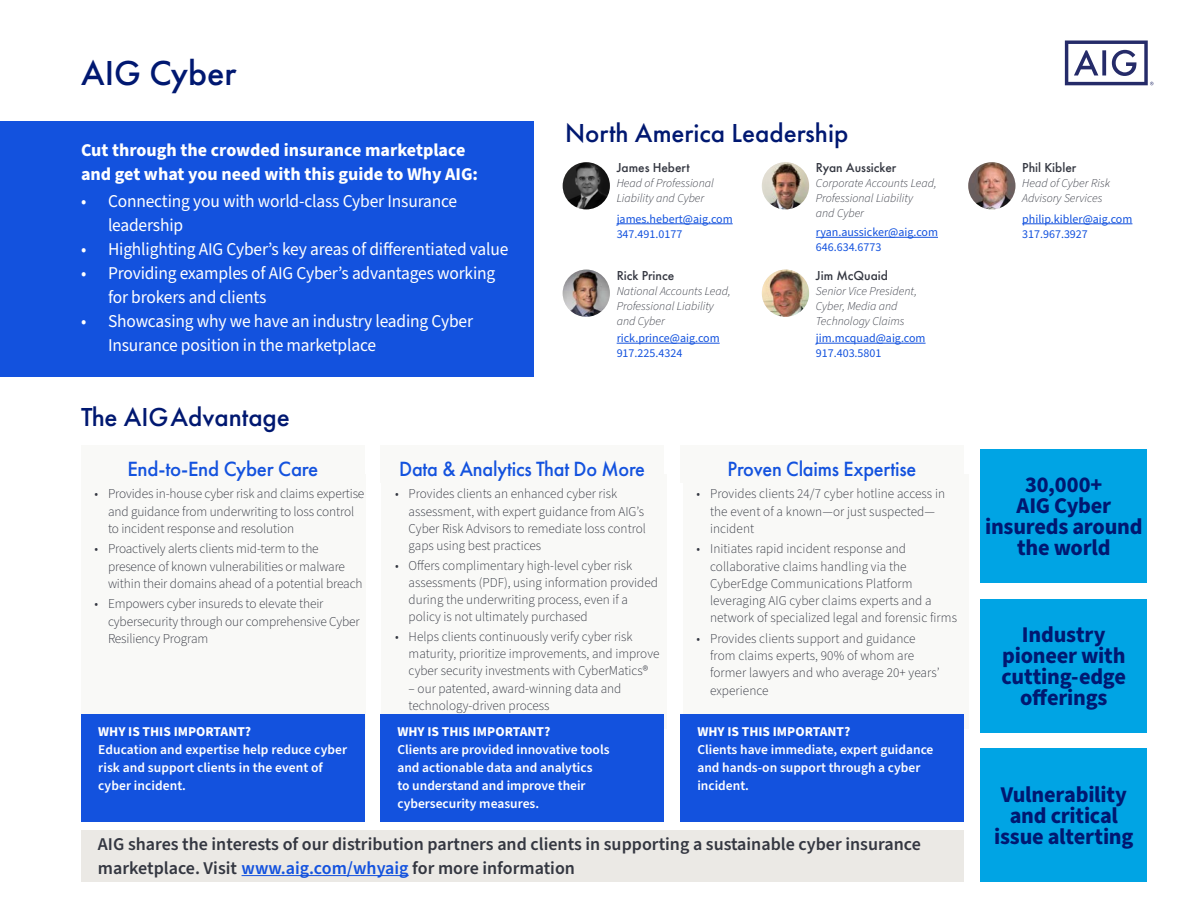
<style>
.page{position:relative;width:1188px;height:918px;background:#fff}
.page>*{position:absolute;margin:0;border:0;box-sizing:border-box;transform-origin:0 0}
.Main_Heading{font:500 36px "Futura PT";color:#001871}
.Sub_Head_1{font:500 27px "Futura PT";color:#001871}
.t1{font:700 22.5px/21px "Source Sans Pro";letter-spacing:-.01em;color:#001871;text-align:center}
.Sub-head_2{font:500 21.3px "Futura PT";letter-spacing:-.01em;color:#1352de;scale:.95 1}
.Sub-head_2-2{font:500 21.3px "Futura PT";letter-spacing:-.01em;color:#1352de}
.t2{font:18px/24px "Source Sans Pro";letter-spacing:-.01em;color:#fff}
.Learn_Link{font:600 18px/24px "Source Sans Pro";color:#343741}
.BigBluebox_leadin{font:700 18px/24px "Source Sans Pro";color:#fff}
.t3{font:300 13.5px/17.2px "Source Sans Pro";color:#343741}
.SmallBlueBox{font:600 13.5px/18px "Source Sans Pro";color:#fff}
.Leader_Name{font:500 13.5px "Futura PT";color:#343741}
.Leader_Title{font:italic 300 12px/15px "Source Sans Pro";color:#343741}
.Leader_Title-2{font:12px/15px "Source Sans Pro";color:#1352de}
.s1{font-weight:700}
.s2{color:#1352de}
</style>
<div class="page">
<hr style="left:816px;top:237px;width:122px;height:1px;background:#1352de">
<hr style="left:1022px;top:223px;width:110px;height:1px;background:#1352de">
<hr style="left:816px;top:343px;width:110px;height:1px;background:#1352de">
<img style="left:762px;top:162px;width:47px;height:47px;border-radius:24px">
<img style="left:968px;top:162px;width:47px;height:47px;border-radius:24px">
<img style="left:762px;top:270px;width:47px;height:47px;border-radius:24px">
<hr style="left:617px;top:223px;width:116px;height:1px;background:#1352de">
<hr style="left:617px;top:343px;width:103px;height:1px;background:#1352de">
<img style="left:563px;top:162px;width:47px;height:47px;border-radius:24px">
<img style="left:563px;top:270px;width:47px;height:47px;border-radius:24px">
<div style="left:81px;top:831px;width:882px;height:51px;background:#ebe9e5"></div>
<hr style="left:242px;top:875px;width:167px;height:1px;background:#1352de">
<div style="left:81px;top:475px;width:285px;height:254px;background:#f9f9f7"></div>
<div style="left:81px;top:446px;width:283px;height:37px;background:#f9f9f7"></div>
<div style="left:382px;top:475px;width:285px;height:254px;background:#f9f9f7"></div>
<div style="left:380px;top:446px;width:284px;height:37px;background:#f9f9f7"></div>
<div style="left:683px;top:475px;width:285px;height:254px;background:#f9f9f7"></div>
<div style="left:680px;top:446px;width:284px;height:37px;background:#f9f9f7"></div>
<svg style="left:1065px;top:40px;width:88px;height:45px"></svg>
<div style="left:0;top:121px;width:534px;height:255px;background:#1352de"></div>
<div style="left:81px;top:714px;width:283px;height:108px;background:#1352de"></div>
<div style="left:380px;top:714px;width:284px;height:108px;background:#1352de"></div>
<div style="left:680px;top:714px;width:284px;height:108px;background:#1352de"></div>
<div style="left:981px;top:599px;width:166px;height:134px;background:#00a4e4"></div>
<div style="left:981px;top:749px;width:166px;height:133px;background:#00a4e4"></div>
<div style="left:981px;top:449px;width:166px;height:134px;background:#00a4e4"></div>
<h1 class="Main_Heading" style="left:81px;top:52px;width:157px">AIG Cyber</h1>
<p class="BigBluebox_leadin" style="left:81px;top:139px;width:399px">Cut through the crowded insurance marketplace and get what you need with this guide to Why AIG:</p>
<p class="t2" style="left:108px;top:190px;width:351px;text-indent:-27px">• Connecting you with world-class Cyber Insurance leadership</p>
<p class="t2" style="left:81px;top:238px;width:429px">• Highlighting AIG Cyber’s key areas of differentiated value</p>
<p class="t2" style="left:108px;top:262px;width:389px;text-indent:-27px">• Providing examples of AIG Cyber’s advantages working for brokers and clients</p>
<p class="t2" style="left:108px;top:310px;width:367px;text-indent:-27px">• Showcasing why we have an industry leading Cyber<br>Insurance position in the marketplace</p>
<h2 class="Sub_Head_1" style="left:81px;top:401px;width:210px">The AIG Advantage</h2>
<h2 class="Sub_Head_1" style="left:565px;top:117px;width:285px">North America Leadership</h2>
<p class="Leader_Name" style="left:617px;top:160px;width:74px">James Hebert</p>
<p class="Leader_Title" style="left:617px;top:176px;width:99px">Head of Professional<br>Liability and Cyber</p>
<p class="Leader_Title-2" style="left:617px;top:212px;width:118px">james.hebert@aig.com<br>347.491.0177</p>
<p class="Leader_Name" style="left:617px;top:267px;width:59px">Rick Prince</p>
<p class="Leader_Title" style="left:617px;top:284px;width:116px">National Accounts Lead,<br>Professional Liability and Cyber</p>
<p class="Leader_Title-2" style="left:617px;top:331px;width:105px">rick.prince@aig.com<br>917.225.4324</p>
<p class="Leader_Name" style="left:816px;top:160px;width:82px">Ryan Aussicker</p>
<p class="Leader_Title" style="left:816px;top:176px;width:122px">Corporate Accounts Lead,<br>Professional Liability<br>and Cyber</p>
<p class="Leader_Title-2" style="left:816px;top:225px;width:124px">ryan.aussicker@aig.com<br>646.634.6773</p>
<p class="Leader_Name" style="left:816px;top:267px;width:74px">Jim McQuaid</p>
<p class="Leader_Title" style="left:816px;top:284px;width:103px">Senior Vice President,<br>Cyber, Media and<br>Technology Claims</p>
<p class="Leader_Title-2" style="left:816px;top:331px;width:111px">jim.mcquad@aig.com<br>917.403.5801</p>
<h3 class="Sub-head_2-2" style="left:127px;top:456px;width:192px">End-to-End Cyber Care</h3>
<p class="t3" style="left:108px;top:486px;width:258px;text-indent:-14px">• Provides in-house cyber risk and claims expertise and guidance from underwriting to loss control to incident response and resolution</p>
<p class="t3" style="left:108px;top:541px;width:256px;text-indent:-14px">• Proactively alerts clients mid-term to the presence of known vulnerabilities or malware within their domains ahead of a potential breach</p>
<p class="t3" style="left:108px;top:596px;width:253px;text-indent:-14px">• Empowers cyber insureds to elevate their cybersecurity through our comprehensive Cyber<br>Resiliency Program</p>
<h3 class="Sub-head_2" style="left:399px;top:456px;width:260px">Data &amp; Analytics That Do More</h3>
<p class="t3" style="left:409px;top:486px;width:239px;text-indent:-14px">• Provides clients an enhanced cyber risk assessment, with expert guidance from AIG’s Cyber Risk Advisors to remediate loss control gaps using best practices</p>
<p class="t3" style="left:409px;top:557px;width:251px;text-indent:-14px">• Offers complimentary high-level cyber risk assessments (PDF), using information provided during the underwriting process, even if a policy is not ultimately purchased</p>
<p class="t3" style="left:409px;top:628px;width:252px;text-indent:-14px">• Helps clients continuously verify cyber risk maturity, prioritize improvements, and improve cyber security investments with CyberMatics®</p>
<p class="t3" style="left:409px;top:680px;width:214px">– our patented, award-winning data and technology-driven process</p>
<h3 class="Sub-head_2" style="left:728px;top:456px;width:200px">Proven Claims Expertise</h3>
<p class="t3" style="left:710px;top:486px;width:237px;text-indent:-14px">• Provides clients 24/7 cyber hotline access in the event of a known—or just suspected— incident</p>
<p class="t3" style="left:710px;top:541px;width:248px;text-indent:-14px">• Initiates rapid incident response and collaborative claims handling via the CyberEdge Communications Platform leveraging AIG cyber claims experts and a network of specialized legal and forensic firms</p>
<p class="t3" style="left:710px;top:630px;width:231px;text-indent:-14px">• Provides clients support and guidance from claims experts, 90% of whom are former lawyers and who average 20+ years’ experience</p>
<p class="SmallBlueBox" style="left:98px;top:723px;width:250px"><span class="s1">WHY IS THIS IMPORTANT?<br></span>Education and expertise help reduce cyber risk and support clients in the event of cyber incident.</p>
<p class="SmallBlueBox" style="left:397px;top:723px;width:214px"><span class="s1">WHY IS THIS IMPORTANT?<br></span>Clients are provided innovative tools and actionable data and analytics<br>to understand and improve their cybersecurity measures.</p>
<p class="SmallBlueBox" style="left:697px;top:723px;width:238px"><span class="s1">WHY IS THIS IMPORTANT?<br></span>Clients have immediate, expert guidance and hands-on support through a cyber incident.</p>
<p class="Learn_Link" style="left:98px;top:833px;width:824px">AIG shares the interests of our distribution partners and clients in supporting a sustainable cyber insurance marketplace. Visit <span class="s2">www.aig.com/whyaig</span> for more information</p>
<p class="Leader_Name" style="left:1022px;top:160px;width:56px">Phil Kibler</p>
<p class="Leader_Title" style="left:1022px;top:176px;width:89px">Head of Cyber Risk</p>
<p class="Leader_Title" style="left:1022px;top:191px;width:82px">Advisory Services</p>
<p class="Leader_Title-2" style="left:1022px;top:212px;width:112px">philip.kibler@aig.com<br>317.967.3927</p>
<h3 class="t1" style="left:985px;top:474px;width:159px">30,000+<br>AIG Cyber insureds around the world</h3>
<h3 class="t1" style="left:1002px;top:624px;width:126px">Industry pioneer with cutting-edge offerings</h3>
<h3 class="t1" style="left:994px;top:784px;width:141px">Vulnerability and critical issue alterting</h3>
</div>
